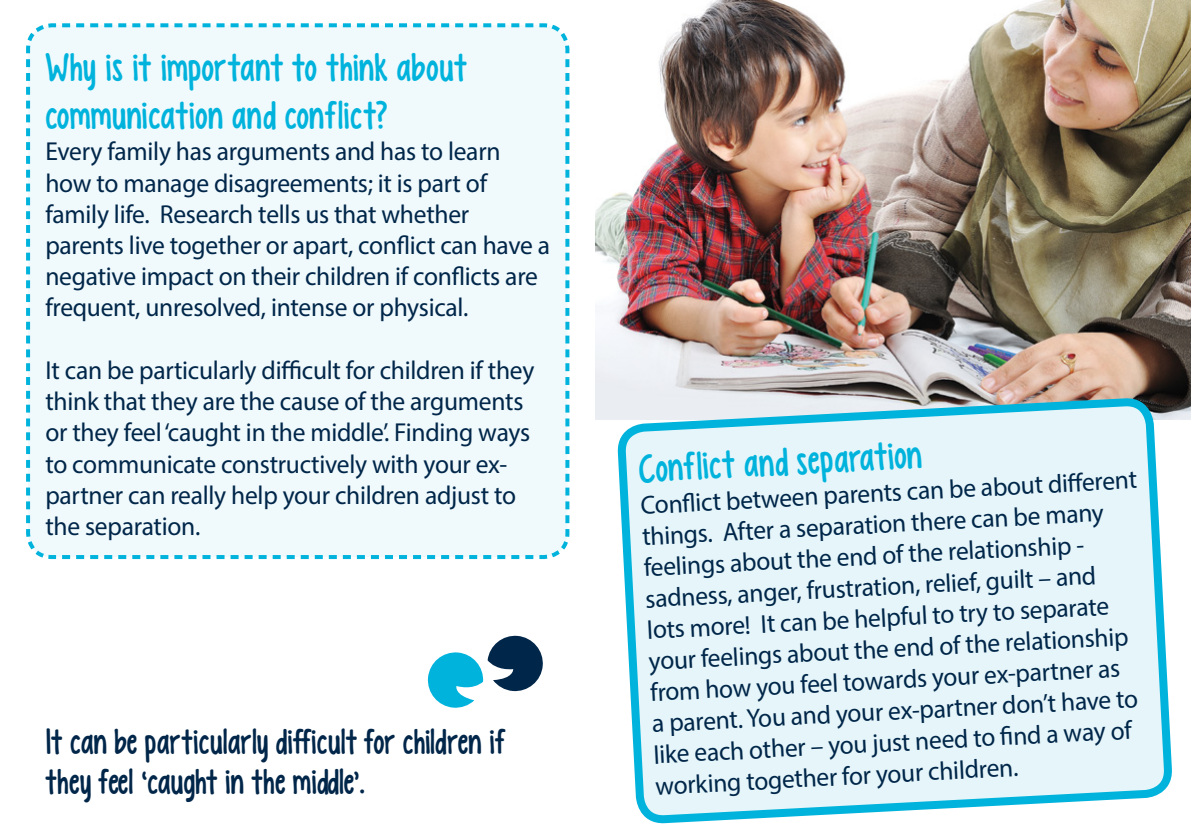
<style>
.page{position:relative;width:1191px;height:840px;background:#fff}
.page>*{position:absolute;margin:0;border:0;box-sizing:border-box;transform-origin:0 0}
.t1{font:40px/48px "KG Empireof Dirt";letter-spacing:.005em;color:#00b3dc}
.t2{font:36px/40px "KG Empireof Dirt";letter-spacing:.005em;color:#002649}
.t3{font:26px/31.2px "Myriad Pro";letter-spacing:-.01em;color:#002649}
</style>
<div class="page">
<div style="left:26px;top:23px;width:544px;height:537px;background:#f0f9fc"></div>
<svg style="left:427px;top:635px;width:116px;height:73px"></svg>
<img style="left:595px;top:0;width:596px;height:420px">
<svg style="left:620px;top:401px;width:556px;height:423px;background:#d8f0f6"></svg>
<h1 class="t1" style="left:45px;top:44px;width:423px">Why is it important to think about communication and conflict?</h1>
<p class="t3" style="left:45px;top:135px;width:506px">Every family has arguments and has to learn how to manage disagreements; it is part of family life. Research tells us that whether parents live together or apart, conflict can have a negative impact on their children if conflicts are frequent, unresolved, intense or physical.</p>
<p class="t3" style="left:45px;top:354px;width:490px">It can be particularly difficult for children if they think that they are the cause of the arguments or they feel ‘caught in the middle’. Finding ways to communicate constructively with your ex&shy;partner can really help your children adjust to the separation.</p>
<h2 class="t2" style="left:45px;top:721px;width:460px">It can be particularly difficult for children if they feel ‘caught in the middle’.</h2>
<h1 class="t1" style="left:637px;top:445px;width:285px;rotate:-3deg">Conflict and separation</h1>
<p class="t3" style="left:640px;top:489px;width:498px;rotate:-3deg">Confl ict between parents can be about diff erent things. After a separation there can be many feelings about the end of the relationship - sadness, anger, frustration, relief, guilt – and<br>lots more! It can be helpful to try to separate your feelings about the end of the relationship from how you feel towards your ex-partner as<br>a parent. You and your ex-partner don’t have to like each other – you just need to fi nd a way of working together for your children.</p>
</div>
